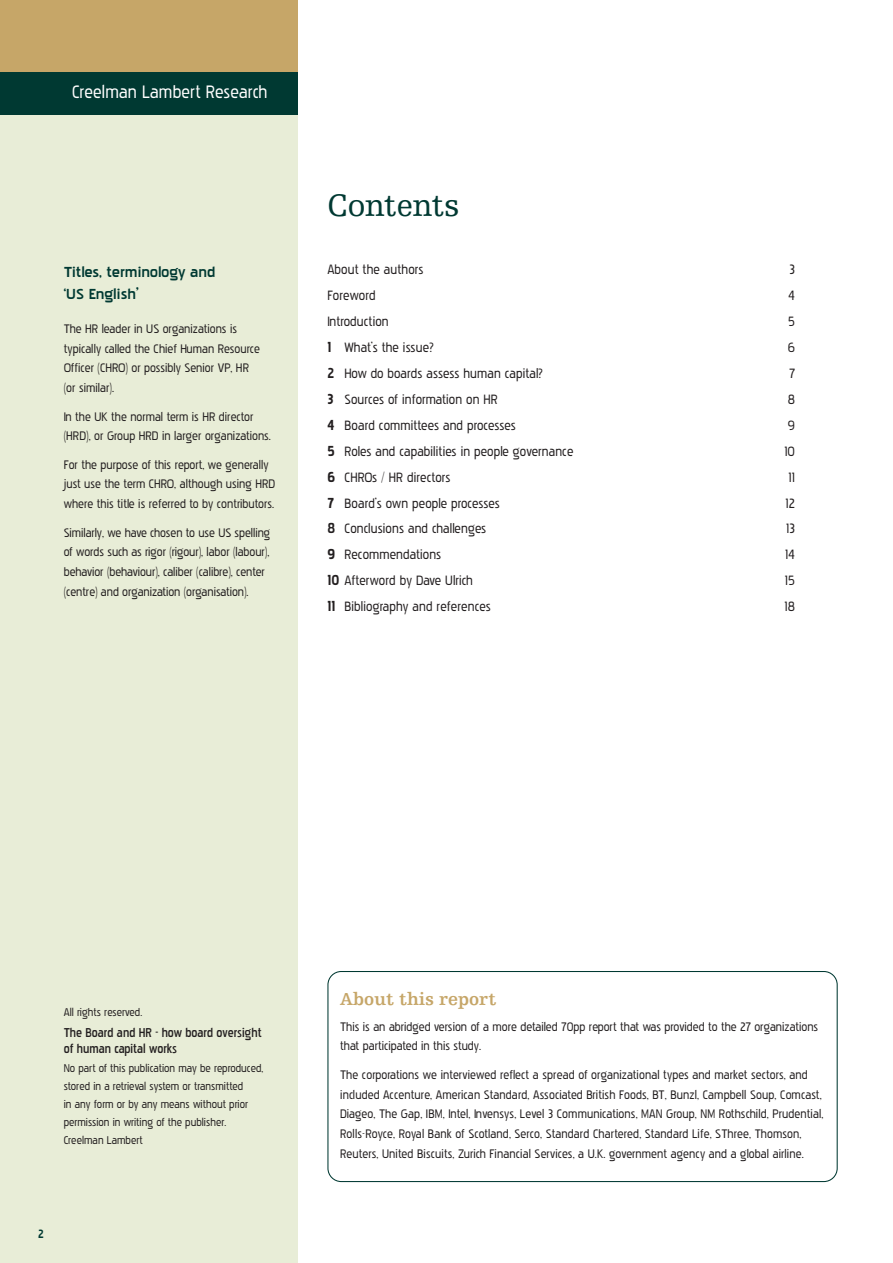
<style>
.page{position:relative;width:893px;height:1263px;background:#fff}
.page>*{position:absolute;margin:0;border:0;box-sizing:border-box;transform-origin:0 0}
.t1{font:33px "Humanist Slabserif 712 BT";letter-spacing:-.01em;color:#003932}
.t2{font:24px "Pakenham Rg";letter-spacing:.005em;color:#fff}
.t3{font:18px "Pakenham Rg";letter-spacing:.005em;color:#231f20}
.t4{font:700 18px/22.5px "Pakenham Xp";color:#003932}
.t5{font:700 18px "Humanist Slabserif 712 BT";color:#c6a668}
.t6{font:16.5px/19.8px "Pakenham Rg";color:#231f20}
.t7{font:16.5px/16.5px "Pakenham Bk";color:#231f20}
.t8{font:15px/18px "Pakenham Rg";color:#231f20}
.t9{font:700 15px "Pakenham Rg";color:#003932}
.s1{font-size:19.5px}
.s2{font-weight:700}
</style>
<div class="page">
<svg style="left:327px;top:971px;width:511px;height:211px"></svg>
<div style="left:0;top:0;width:298px;height:1263px;background:#e8edd7"></div>
<div style="left:0;top:0;width:298px;height:72px;background:#c6a668"></div>
<div style="left:0;top:72px;width:298px;height:43px;background:#003932"></div>
<h2 class="t2" style="left:72px;top:76px;width:197px">Creelman Lambert Research</h2>
<p class="t4" style="left:64px;top:259px;width:153px">Titles, terminology and ‘US English<span class="s1">’</span></p>
<p class="t6" style="left:64px;top:317px;width:198px">The HR leader in US organizations is typically called the Chief Human Resource Officer (CHRO) or possibly Senior VP, HR (or similar).</p>
<p class="t6" style="left:64px;top:405px;width:209px">In the UK the normal term is HR director (HRD), or Group HRD in larger organizations.</p>
<p class="t6" style="left:64px;top:453px;width:213px">For the purpose of this report, we generally just use the term CHRO, although using HRD where this title is referred to by contributors.</p>
<p class="t6" style="left:64px;top:521px;width:208px">Similarly, we have chosen to use US spelling of words such as rigor (rigour), labor (labour), behavior (behaviour), caliber (calibre), center (centre) and organization (organisation).</p>
<h1 class="t1" style="left:327px;top:192px;width:133px">Contents</h1>
<p class="t3" style="left:327px;top:257px;width:98px">About the authors</p>
<p class="t3" style="left:789px;top:257px;width:7px">3</p>
<p class="t3" style="left:327px;top:283px;width:50px">Foreword</p>
<p class="t3" style="left:788px;top:283px;width:8px">4</p>
<p class="t3" style="left:327px;top:309px;width:63px">Introduction</p>
<p class="t3" style="left:788px;top:309px;width:8px">5</p>
<p class="t3" style="left:327px;top:336px;width:108px"><span class="s2">1</span> What’s the issue?</p>
<p class="t3" style="left:788px;top:336px;width:9px">6</p>
<p class="t3" style="left:327px;top:361px;width:217px"><span class="s2">2</span> How do boards assess human capital?</p>
<p class="t3" style="left:789px;top:361px;width:8px">7</p>
<p class="t3" style="left:327px;top:387px;width:172px"><span class="s2">3</span> Sources of information on HR</p>
<p class="t3" style="left:788px;top:387px;width:9px">8</p>
<p class="t3" style="left:327px;top:413px;width:190px"><span class="s2">4</span> Board committees and processes</p>
<p class="t3" style="left:788px;top:413px;width:9px">9</p>
<p class="t3" style="left:327px;top:439px;width:248px"><span class="s2">5</span> Roles and capabilities in people governance</p>
<p class="t3" style="left:784px;top:439px;width:12px">10</p>
<p class="t3" style="left:327px;top:465px;width:125px"><span class="s2">6</span> CHROs / HR directors</p>
<p class="t3" style="left:789px;top:465px;width:8px">11</p>
<p class="t3" style="left:327px;top:491px;width:174px"><span class="s2">7</span> Board’s own people processes</p>
<p class="t3" style="left:785px;top:491px;width:11px">12</p>
<p class="t3" style="left:327px;top:517px;width:160px"><span class="s2">8</span> Conclusions and challenges</p>
<p class="t3" style="left:786px;top:517px;width:10px">13</p>
<p class="t3" style="left:327px;top:542px;width:116px"><span class="s2">9</span> Recommendations</p>
<p class="t3" style="left:785px;top:542px;width:11px">14</p>
<p class="t3" style="left:327px;top:568px;width:147px"><span class="s2">10</span> Afterword by Dave Ulrich</p>
<p class="t3" style="left:785px;top:568px;width:12px">15</p>
<p class="t3" style="left:327px;top:594px;width:165px"><span class="s2">11</span> Bibliography and references</p>
<p class="t3" style="left:784px;top:594px;width:12px">18</p>
<p class="t8" style="left:64px;top:1001px;width:80px">All rights reserved.</p>
<p class="t7" style="left:64px;top:1022px;width:199px">The Board and HR - how board oversight of human capital works</p>
<p class="t8" style="left:64px;top:1058px;width:201px">No part of this publication may be reproduced, stored in a retrieval system or transmitted<br>in any form or by any means without prior permission in writing of the publisher.<br>Creelman Lambert</p>
<p class="t9" style="left:38px;top:1224px;width:7px">2</p>
<p class="t5" style="left:340px;top:991px;width:158px">About this report</p>
<p class="t6" style="left:340px;top:1015px;width:480px">This is an abridged version of a more detailed 70pp report that was provided to the 27 organizations that participated in this study.</p>
<p class="t6" style="left:340px;top:1063px;width:485px">The corporations we interviewed reflect a spread of organizational types and market sectors, and included Accenture, American Standard, Associated British Foods, BT, Bunzl, Campbell Soup, Comcast, Diageo, The Gap, IBM, Intel, Invensys, Level 3 Communications, MAN Group, NM Rothschild, Prudential, Rolls-Royce, Royal Bank of Scotland, Serco, Standard Chartered, Standard Life, SThree, Thomson, Reuters, United Biscuits, Zurich Financial Services, a U.K. government agency and a global airline.</p>
</div>
